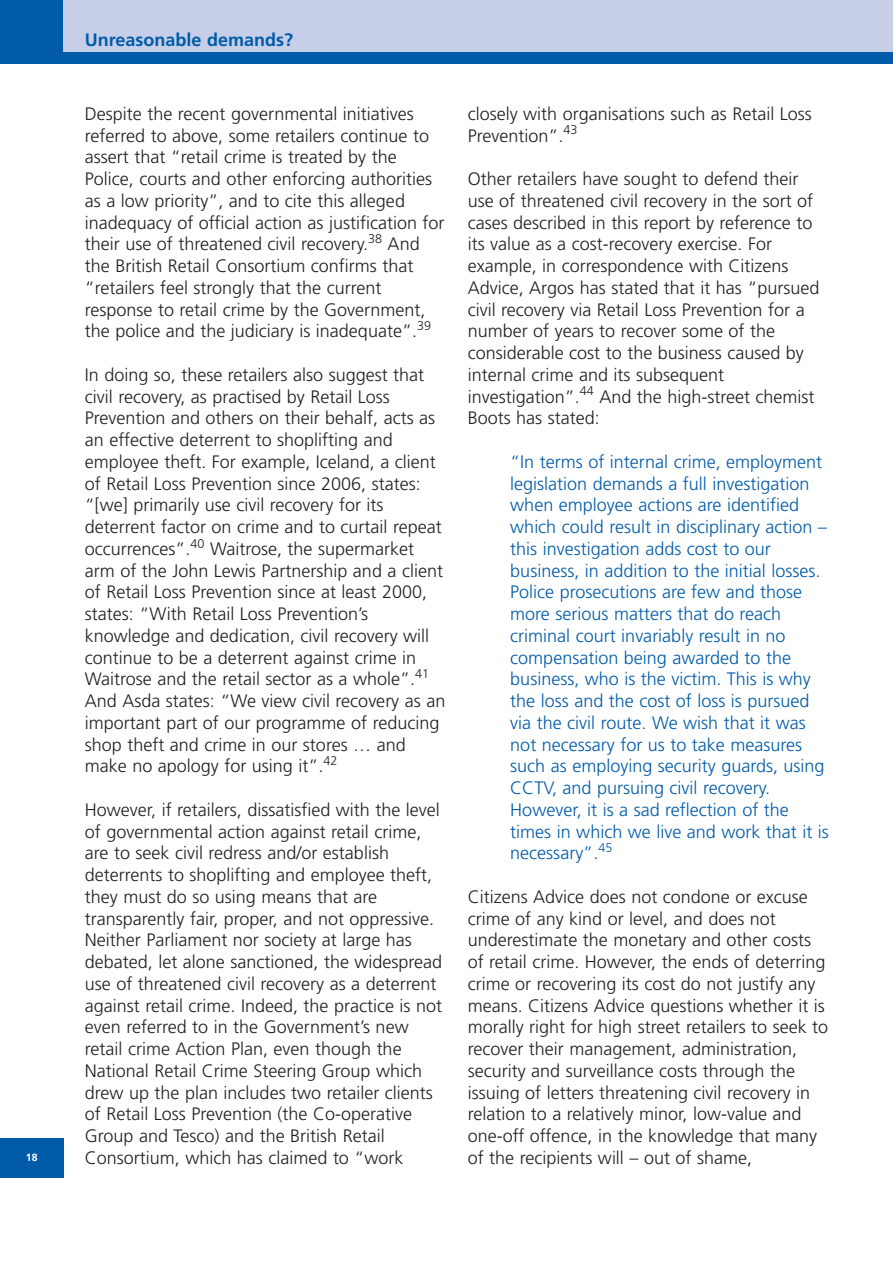
<style>
.page{position:relative;width:893px;height:1263px;background:#fff}
.page>*{position:absolute;margin:0;border:0;box-sizing:border-box;transform-origin:0 0}
.t1{font:300 18px/21.8px "Frutiger";color:#231f20}
.t2{font:300 18px/21.8px "Frutiger";color:#015ba9}
.t3{font:700 18px "Frutiger";color:#015ba9}
.t4{font:700 10.5px "Frutiger";color:#fff}
</style>
<div class="page">
<div style="left:0;top:0;width:892px;height:64px;background:#015ba9"></div>
<div style="left:0;top:1139px;width:64px;height:39px;background:#015ba9"></div>
<div style="left:64px;top:0;width:828px;height:51px;background:#c6cee8"></div>
<p class="t4" style="left:26px;top:1153px;width:13px">18</p>
<p class="t3" style="left:85px;top:32px;width:210px">Unreasonable demands?</p>
<p class="t1" style="left:85px;top:104px;width:361px">Despite the recent governmental initiatives referred to above, some retailers continue to assert that “retail crime is treated by the Police, courts and other enforcing authorities as a low priority”, and to cite this alleged inadequacy of official action as justification for their use of threatened civil recovery.<sup>38</sup> And the British Retail Consortium confirms that “retailers feel strongly that the current response to retail crime by the Government, the police and the judiciary is inadequate”.<sup>39</sup></p>
<p class="t1" style="left:85px;top:365px;width:362px">In doing so, these retailers also suggest that civil recovery, as practised by Retail Loss Prevention and others on their behalf, acts as an effective deterrent to shoplifting and employee theft. For example, Iceland, a client of Retail Loss Prevention since 2006, states: “[we] primarily use civil recovery for its deterrent factor on crime and to curtail repeat occurrences”.<sup>40</sup> Waitrose, the supermarket arm of the John Lewis Partnership and a client of Retail Loss Prevention since at least 2000, states: “With Retail Loss Prevention’s knowledge and dedication, civil recovery will continue to be a deterrent against crime in Waitrose and the retail sector as a whole”.<sup>41<br></sup>And Asda states: “We view civil recovery as an important part of our programme of reducing shop theft and crime in our stores … and make no apology for using it”.<sup>42</sup></p>
<p class="t1" style="left:85px;top:800px;width:359px">However, if retailers, dissatisfied with the level of governmental action against retail crime, are to seek civil redress and/or establish deterrents to shoplifting and employee theft, they must do so using means that are transparently fair, proper, and not oppressive.<br>Neither Parliament nor society at large has debated, let alone sanctioned, the widespread use of threatened civil recovery as a deterrent against retail crime. Indeed, the practice is not even referred to in the Government’s new retail crime Action Plan, even though the National Retail Crime Steering Group which drew up the plan includes two retailer clients of Retail Loss Prevention (the Co-operative Group and Tesco) and the British Retail Consortium, which has claimed to “work</p>
<p class="t1" style="left:468px;top:104px;width:345px">closely with organisations such as Retail Loss<br>Prevention”.<sup>43</sup></p>
<p class="t1" style="left:468px;top:169px;width:353px">Other retailers have sought to defend their use of threatened civil recovery in the sort of cases described in this report by reference to its value as a cost-recovery exercise. For example, in correspondence with Citizens Advice, Argos has stated that it has “pursued civil recovery via Retail Loss Prevention for a number of years to recover some of the considerable cost to the business caused by internal crime and its subsequent investigation”.<sup>44</sup> And the high-street chemist Boots has stated:</p>
<p class="t2" style="left:510px;top:452px;width:320px">“In terms of internal crime, employment legislation demands a full investigation when employee actions are identified which could result in disciplinary action – this investigation adds cost to our business, in addition to the initial losses.<br>Police prosecutions are few and those more serious matters that do reach criminal court invariably result in no compensation being awarded to the business, who is the victim. This is why the loss and the cost of loss is pursued via the civil route. We wish that it was not necessary for us to take measures such as employing security guards, using CCTV, and pursuing civil recovery.<br>However, it is a sad reflection of the times in which we live and work that it is necessary”.<sup>45</sup></p>
<p class="t1" style="left:468px;top:887px;width:362px">Citizens Advice does not condone or excuse crime of any kind or level, and does not underestimate the monetary and other costs of retail crime. However, the ends of deterring crime or recovering its cost do not justify any means. Citizens Advice questions whether it is morally right for high street retailers to seek to recover their management, administration, security and surveillance costs through the issuing of letters threatening civil recovery in relation to a relatively minor, low-value and one-off offence, in the knowledge that many of the recipients will – out of shame,</p>
</div>
